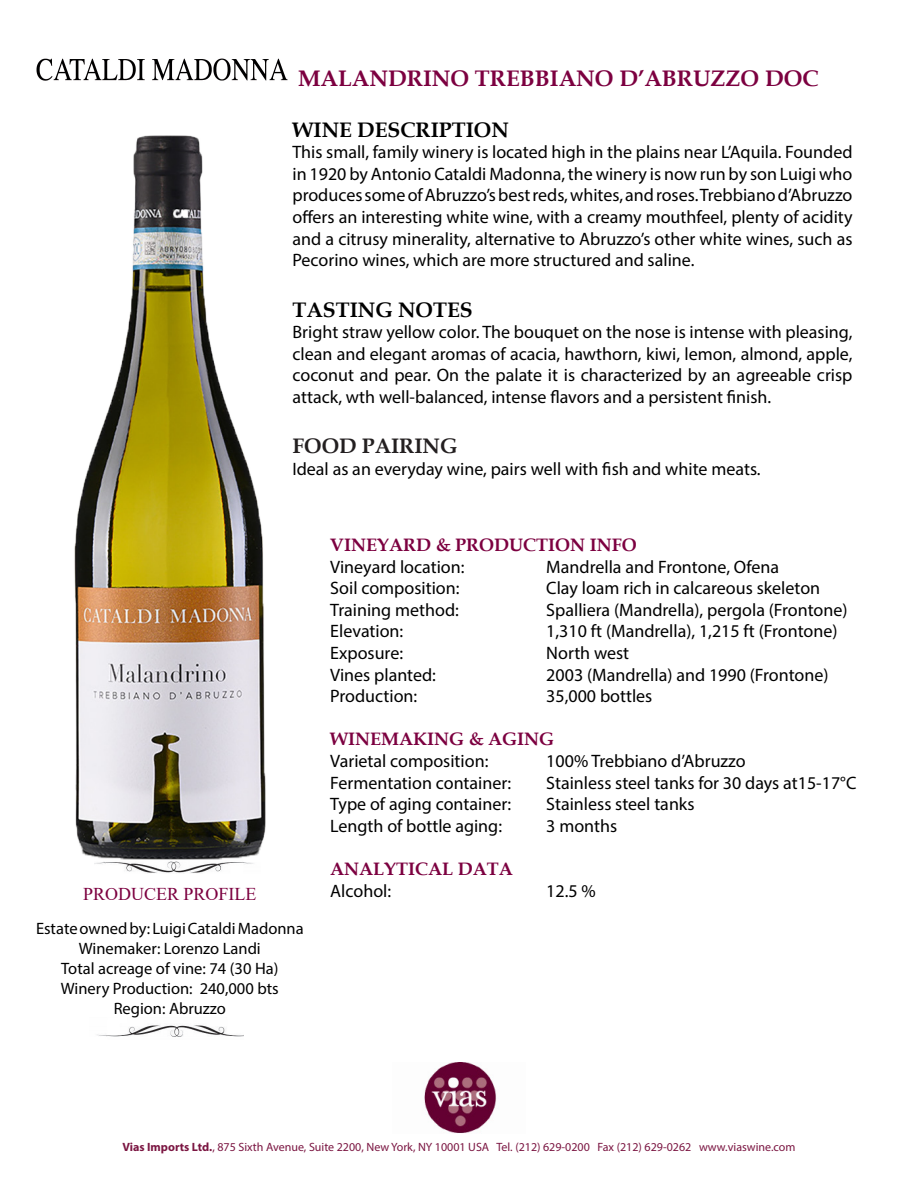
<style>
.page{position:relative;width:918px;height:1188px;background:#fff}
.page>*{position:absolute;margin:0;border:0;box-sizing:border-box;transform-origin:0 0}
.t1{font:700 22.5px "Book Antiqua";color:#7c0040}
.t2{font:700 21px "Book Antiqua";color:#000}
.t3{font:700 21px "Book Antiqua";color:#231f20}
.t4{font:18px/21.6px "Myriad Pro";color:#000;text-align:justify}
.t5{font:700 18px "Book Antiqua";color:#7c0040}
.t6{font:18px "Times New Roman";color:#7c0040}
.t7{font:16.5px "Myriad Pro";color:#000}
.t8{font:12px "Myriad Pro";color:#7b1642}
.s1{font-weight:700}
</style>
<div class="page">
<img style="left:124px;top:864px;width:99px;height:9px">
<img style="left:97px;top:1025px;width:147px;height:12px">
<img style="left:424px;top:1062px;width:73px;height:71px">
<img style="left:74px;top:135px;width:192px;height:729px">
<img style="left:36px;top:58px;width:252px;height:23px">
<p class="t1" style="left:298px;top:63px;width:522px">MALANDRINO TREBBIANO D’ABRUZZO DOC</p>
<p class="t2" style="left:292px;top:115px;width:218px">WINE DESCRIPTION</p>
<p class="t4" style="left:292px;top:141px;width:562px">This small, family winery is located high in the plains near L’Aquila. Founded in 1920 by Antonio Cataldi Madonna, the winery is now run by son Luigi who produces some of Abruzzo’s best reds, whites, and roses. Trebbiano d’Abruzzo offers an interesting white wine, with a creamy mouthfeel, plenty of acidity and a citrusy minerality, alternative to Abruzzo’s other white wines, such as Pecorino wines, which are more structured and saline.</p>
<p class="t2" style="left:292px;top:295px;width:182px">TASTING NOTES</p>
<p class="t4" style="left:292px;top:321px;width:562px">Bright straw yellow color. The bouquet on the nose is intense with pleasing, clean and elegant aromas of acacia, hawthorn, kiwi, lemon, almond, apple, coconut and pear. On the palate it is characterized by an agreeable crisp attack, wth well-balanced, intense flavors and a persistent finish.</p>
<p class="t3" style="left:292px;top:432px;width:167px">FOOD PAIRING</p>
<p class="t4" style="left:292px;top:458px;width:470px">Ideal as an everyday wine, pairs well with fish and white meats.</p>
<p class="t5" style="left:330px;top:533px;width:308px">VINEYARD &amp; PRODUCTION INFO</p>
<p class="t4" style="left:330px;top:555px;width:136px">Vineyard location:</p>
<p class="t4" style="left:546px;top:555px;width:235px">Mandrella and Frontone, Ofena</p>
<p class="t4" style="left:330px;top:577px;width:131px">Soil composition:</p>
<p class="t4" style="left:546px;top:577px;width:275px">Clay loam rich in calcareous skeleton</p>
<p class="t4" style="left:330px;top:599px;width:159px">Training method: -</p>
<p class="t4" style="left:546px;top:599px;width:303px">Spalliera (Mandrella), pergola (Frontone)</p>
<p class="t4" style="left:330px;top:620px;width:75px">Elevation:</p>
<p class="t4" style="left:546px;top:620px;width:293px">1,310 ft (Mandrella), 1,215 ft (Frontone)</p>
<p class="t4" style="left:330px;top:642px;width:74px">Exposure:</p>
<p class="t4" style="left:546px;top:642px;width:84px">North west</p>
<p class="t4" style="left:330px;top:663px;width:107px">Vines planted:</p>
<p class="t4" style="left:546px;top:663px;width:284px">2003 (Mandrella) and 1990 (Frontone)</p>
<p class="t4" style="left:330px;top:685px;width:89px">Production:</p>
<p class="t4" style="left:546px;top:685px;width:108px">35,000 bottles</p>
<p class="t5" style="left:330px;top:727px;width:225px">WINEMAKING &amp; AGING</p>
<p class="t4" style="left:330px;top:750px;width:160px">Varietal composition:</p>
<p class="t4" style="left:546px;top:750px;width:201px">100% Trebbiano d’Abruzzo</p>
<p class="t4" style="left:330px;top:771px;width:182px">Fermentation container:</p>
<p class="t4" style="left:546px;top:771px;width:312px">Stainless steel tanks for 30 days at15-17°C</p>
<p class="t4" style="left:330px;top:793px;width:182px">Type of aging container:</p>
<p class="t4" style="left:546px;top:793px;width:150px">Stainless steel tanks</p>
<p class="t4" style="left:330px;top:815px;width:173px">Length of bottle aging:</p>
<p class="t4" style="left:546px;top:815px;width:72px">3 months</p>
<p class="t5" style="left:330px;top:857px;width:184px">ANALYTICAL DATA</p>
<p class="t6" style="left:83px;top:882px;width:175px">PRODUCER PROFILE</p>
<p class="t4" style="left:330px;top:879px;width:62px">Alcohol:</p>
<p class="t4" style="left:546px;top:879px;width:51px">12.5 %</p>
<p class="t7" style="left:36px;top:919px;width:269px">Estate owned by: Luigi Cataldi Madonna</p>
<p class="t7" style="left:79px;top:939px;width:183px">Winemaker: Lorenzo Landi</p>
<p class="t7" style="left:61px;top:958px;width:219px">Total acreage of vine: 74 (30 Ha)</p>
<p class="t7" style="left:61px;top:978px;width:219px">Winery Production: 240,000 bts</p>
<p class="t7" style="left:114px;top:998px;width:114px">Region: Abruzzo</p>
<p class="t8" style="left:123px;top:1139px;width:674px"><span class="s1">Vias Imports Ltd.</span>, 875 Sixth Avenue, Suite 2200, New York, NY 10001 USA Tel. (212) 629-0200 Fax (212) 629-0262 www.viaswine.com</p>
</div>
